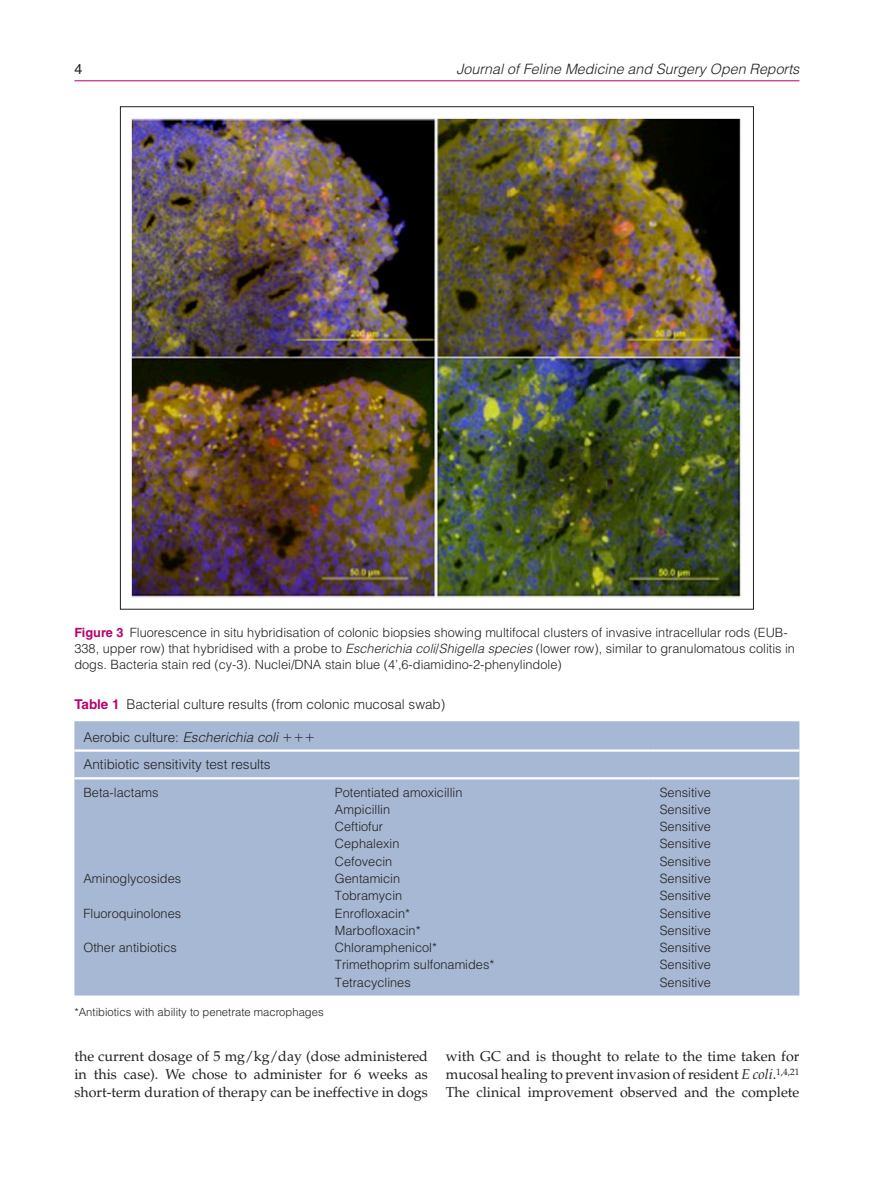
<style>
.page{position:relative;width:893px;height:1191px;background:#fff}
.page>*{position:absolute;margin:0;border:0;box-sizing:border-box;transform-origin:0 0}
.t1{font:14.25px/18px "Palatino LT Std";color:#231f20;text-align:justify}
.t2{font:italic 300 14.25px "Helvetica LT Std";color:#231f20}
.t3{font:14.25px "Helvetica LT Std";color:#231f20}
.t4{font:300 13.5px/27.8px "Helvetica LT Std";color:#231f20}
.t5{font:300 12.75px/15.8px "Helvetica LT Std";color:#231f20}
.t6{font:300 11.25px "Helvetica LT Std";color:#231f20}
.s1{font-weight:700;color:#b6036c}
.s2{font-style:italic}
</style>
<div class="page">
<hr style="left:74px;top:80px;width:725px;height:1px;background:#b6036c">
<div style="left:74px;top:721px;width:725px;height:274px;background:#a6b8d3"></div>
<hr style="left:326px;top:777px;width:325px;height:2px;background:#fff">
<hr style="left:651px;top:777px;width:148px;height:2px;background:#fff">
<hr style="left:74px;top:777px;width:252px;height:2px;background:#fff">
<hr style="left:74px;top:749px;width:252px;height:2px;background:#fff">
<hr style="left:326px;top:749px;width:325px;height:2px;background:#fff">
<hr style="left:651px;top:749px;width:148px;height:2px;background:#fff">
<img style="left:131px;top:117px;width:611px;height:481px">
<svg style="left:283px;top:733px;width:31px;height:8px"></svg>
<p class="t3" style="left:74px;top:61px;width:9px">4</p>
<p class="t2" style="left:456px;top:60px;width:344px">Journal of Feline Medicine and Surgery Open Reports</p>
<p class="t5" style="left:74px;top:625px;width:722px"><span class="s1">Figure 3</span> Fluorescence in situ hybridisation of colonic biopsies showing multifocal clusters of invasive intracellular rods (EUB-<br>338, upper row) that hybridised with a probe to <span class="s2">Escherichia coli</span>/<span class="s2">Shigella species</span> (lower row), similar to granulomatous colitis in dogs. Bacteria stain red (cy-3). Nuclei/DNA stain blue (4’,6-diamidino-2-phenylindole)</p>
<p class="t4" style="left:74px;top:690px;width:372px"><span class="s1">Table 1</span> Bacterial culture results (from colonic mucosal swab)</p>
<p class="t4" style="left:83px;top:722px;width:196px">Aerobic culture: <span class="s2">Escherichia coli<br></span>Antibiotic sensitivity test results</p>
<p class="t5" style="left:83px;top:784px;width:77px">Beta-lactams</p>
<p class="t5" style="left:335px;top:784px;width:129px">Potentiated amoxicillin</p>
<p class="t5" style="left:660px;top:784px;width:53px">Sensitive</p>
<p class="t5" style="left:335px;top:801px;width:57px">Ampicillin</p>
<p class="t5" style="left:660px;top:801px;width:53px">Sensitive</p>
<p class="t5" style="left:335px;top:818px;width:50px">Ceftiofur</p>
<p class="t5" style="left:660px;top:818px;width:53px">Sensitive</p>
<p class="t5" style="left:335px;top:836px;width:66px">Cephalexin</p>
<p class="t5" style="left:660px;top:836px;width:53px">Sensitive</p>
<p class="t5" style="left:335px;top:853px;width:59px">Cefovecin</p>
<p class="t5" style="left:660px;top:853px;width:53px">Sensitive</p>
<p class="t5" style="left:83px;top:870px;width:99px">Aminoglycosides</p>
<p class="t5" style="left:335px;top:870px;width:67px">Gentamicin</p>
<p class="t5" style="left:660px;top:870px;width:53px">Sensitive</p>
<p class="t5" style="left:335px;top:887px;width:69px">Tobramycin</p>
<p class="t5" style="left:660px;top:887px;width:53px">Sensitive</p>
<p class="t5" style="left:83px;top:905px;width:99px">Fluoroquinolones</p>
<p class="t5" style="left:335px;top:905px;width:77px">Enrofloxacin*</p>
<p class="t5" style="left:660px;top:905px;width:53px">Sensitive</p>
<p class="t5" style="left:335px;top:922px;width:87px">Marbofloxacin*</p>
<p class="t5" style="left:660px;top:922px;width:53px">Sensitive</p>
<p class="t5" style="left:83px;top:939px;width:95px">Other antibiotics</p>
<p class="t5" style="left:335px;top:939px;width:104px">Chloramphenicol*</p>
<p class="t5" style="left:660px;top:939px;width:53px">Sensitive</p>
<p class="t5" style="left:335px;top:956px;width:161px">Trimethoprim sulfonamides*</p>
<p class="t5" style="left:660px;top:956px;width:53px">Sensitive</p>
<p class="t5" style="left:335px;top:974px;width:77px">Tetracyclines</p>
<p class="t5" style="left:660px;top:974px;width:53px">Sensitive</p>
<p class="t6" style="left:74px;top:1004px;width:251px">*Antibiotics with ability to penetrate macrophages</p>
<p class="t1" style="left:74px;top:1047px;width:355px">the current dosage of 5 mg/kg/day (dose administered in this case). We chose to administer for 6 weeks as short-term duration of therapy can be ineffective in dogs</p>
<p class="t1" style="left:446px;top:1047px;width:355px">with GC and is thought to relate to the time taken for mucosal healing to prevent invasion of resident <span class="s2">E coli</span>.<sup>1,4,21<br></sup>The clinical improvement observed and the complete</p>
</div>
